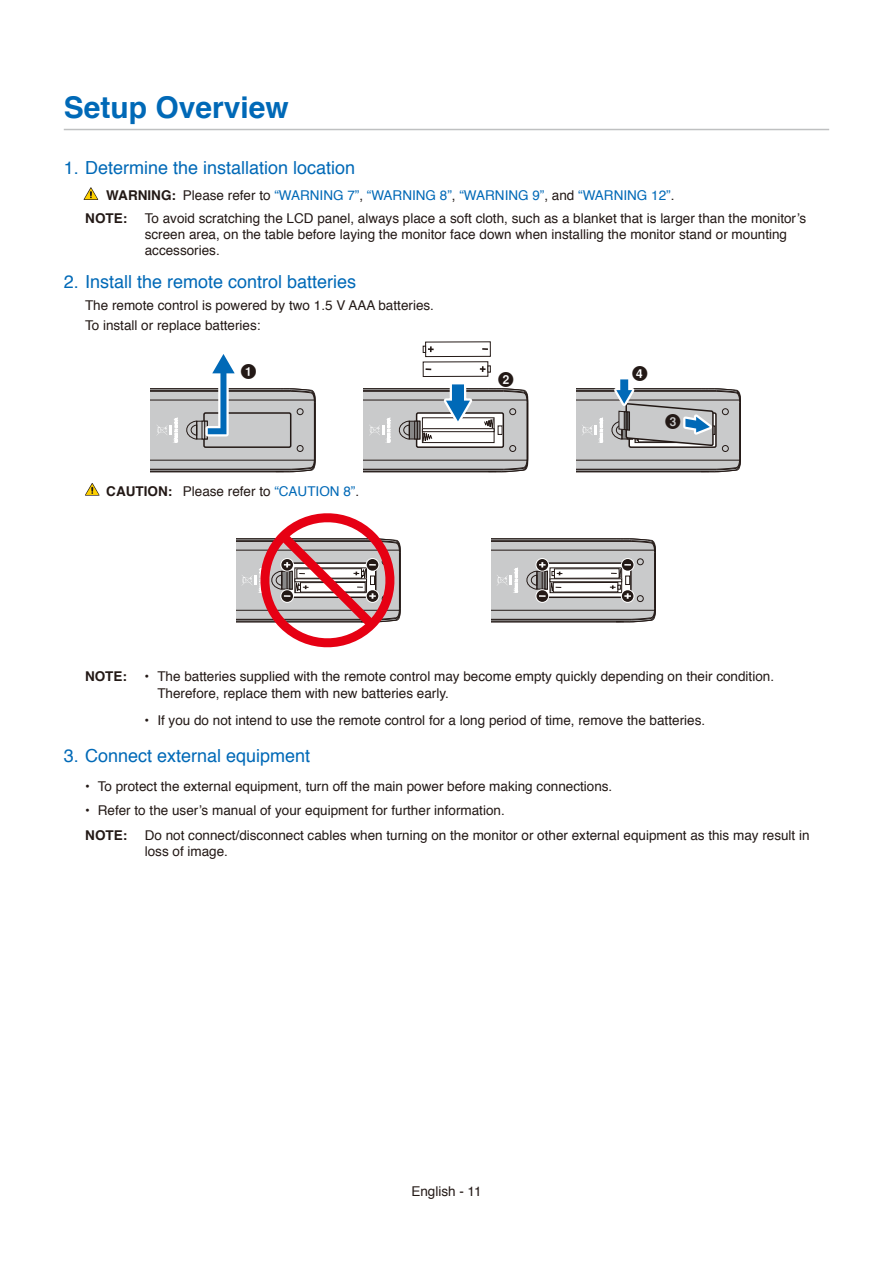
<style>
.page{position:relative;width:893px;height:1263px;background:#fff}
.page>*{position:absolute;margin:0;border:0;box-sizing:border-box;transform-origin:0 0}
.t1{font:700 30px "Helvetica";color:#0069b7}
.t2{font:18px "Helvetica";color:#0069b7}
.t3{font:15px "Circl Nega A2";color:#231916}
.t4{font:13.5px/16.2px "Helvetica";color:#231916}
.t5{font:13.5px "Helvetica";color:#0069b7}
.t6{font:700 13.5px "Helvetica";color:#231916}
.s1{color:#231916}
.s2{color:#0069b7}
.s3{font-weight:700}
</style>
<div class="page">
<hr style="left:64px;top:129px;width:765px;height:1px;background:#bfc0c1">
<svg style="left:364px;top:384px;width:165px;height:89px"></svg>
<div style="left:423px;top:362px;width:65px;height:15px;border:1px solid #231916"></div>
<svg style="left:480px;top:366px;width:11px;height:6px"></svg>
<div style="left:425px;top:342px;width:66px;height:15px;border:1px solid #231916"></div>
<svg style="left:482px;top:348px;width:6px;height:2px"></svg>
<svg style="left:423px;top:346px;width:11px;height:7px"></svg>
<svg style="left:151px;top:354px;width:165px;height:119px"></svg>
<svg style="left:576px;top:379px;width:165px;height:94px;background:#b6b8bb"></svg>
<svg style="left:491px;top:538px;width:165px;height:85px;background:#b1b0b0"></svg>
<svg style="left:236px;top:513px;width:165px;height:135px"></svg>
<svg style="left:84px;top:187px;width:14px;height:13px"></svg>
<svg style="left:85px;top:483px;width:15px;height:13px"></svg>
<h1 class="t1" style="left:64px;top:83px;width:227px">Setup Overview</h1>
<h2 class="t2" style="left:64px;top:153px;width:293px">1. Determine the installation location</h2>
<p class="t6" style="left:106px;top:185px;width:9px">WARNING:</p>
<p class="t5" style="left:183px;top:185px;width:493px"><span class="s1">Please refer to</span> “WARNING 7”<span class="s1">,</span> “WARNING 8”<span class="s1">,</span> “WARNING 9”<span class="s1">, and</span> “WARNING 12”<span class="s1">.</span></p>
<p class="t6" style="left:85px;top:207px;width:10px">NOT</p>
<p class="t6" style="left:123px;top:207px;width:6px">E:</p>
<p class="t4" style="left:145px;top:210px;width:663px">To avoid scratching the LCD panel, always place a soft cloth, such as a blanket that is larger than the monitor’s screen area, on the table before laying the monitor face down when installing the monitor stand or mounting accessories.</p>
<h2 class="t2" style="left:64px;top:267px;width:294px">2. Install the remote control batteries</h2>
<p class="t4" style="left:85px;top:295px;width:350px;line-height:20.7px">The remote control is powered by two 1.5 V AAA batteries.<br>To install or replace batteries:</p>
<p class="t3" style="left:241px;top:364px;width:18px">1</p>
<p class="t3" style="left:665px;top:414px;width:18px">3</p>
<p class="t3" style="left:498px;top:372px;width:18px">2</p>
<p class="t3" style="left:632px;top:366px;width:18px">4</p>
<p class="t6" style="left:106px;top:480px;width:9px">CAUTION:</p>
<p class="t4" style="left:183px;top:483px;width:178px">Please refer to <span class="s2">“CAUTION 8”</span>.</p>
<p class="t6" style="left:85px;top:666px;width:10px">NOT</p>
<p class="t6" style="left:123px;top:666px;width:6px">E:</p>
<p class="t4" style="left:157px;top:669px;width:618px;text-indent:-13px">• The batteries supplied with the remote control may become empty quickly depending on their condition.<br>Therefore, replace them with new batteries early.</p>
<p class="t4" style="left:145px;top:712px;width:562px"><span class="s3">•</span> If you do not intend to use the remote control for a long period of time, remove the batteries.</p>
<h2 class="t2" style="left:64px;top:742px;width:248px">3. Connect external equipment</h2>
<p class="t4" style="left:85px;top:778px;width:529px">• To protect the external equipment, turn off the main power before making connections.</p>
<p class="t4" style="left:85px;top:803px;width:421px">• Refer to the user’s manual of your equipment for further information.</p>
<p class="t6" style="left:85px;top:824px;width:10px">NOT</p>
<p class="t6" style="left:123px;top:824px;width:6px">E:</p>
<p class="t4" style="left:145px;top:827px;width:666px">Do not connect/disconnect cables when turning on the monitor or other external equipment as this may result in loss of image.</p>
<p class="t4" style="left:411px;top:1183px;width:72px">English - 11</p>
</div>
